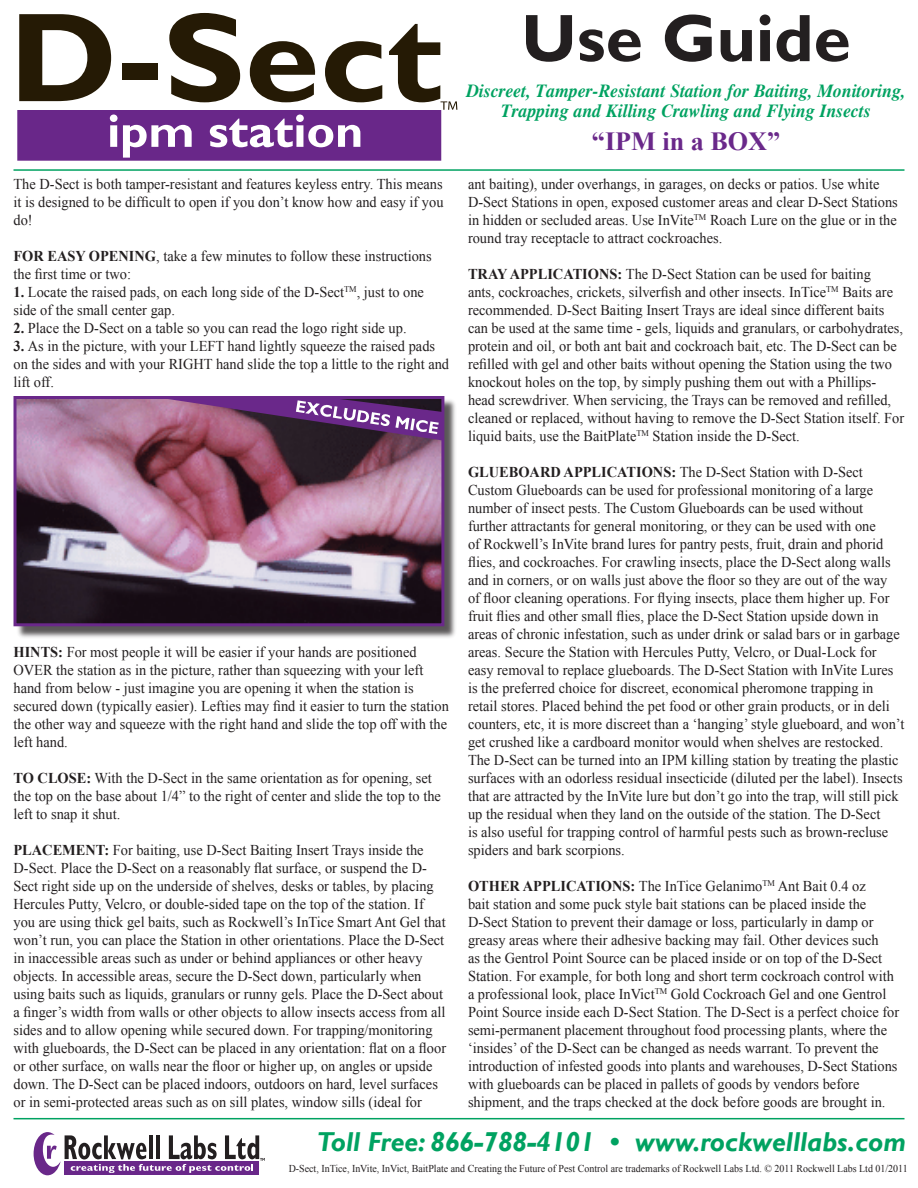
<style>
.page{position:relative;width:918px;height:1188px;background:#fff}
.page>*{position:absolute;margin:0;border:0;box-sizing:border-box;transform-origin:0 0}
.t1{font:700 67.5px "Gill Sans";color:#231f20}
.t2{font:italic 700 27.3px "Gill Sans";color:#00a261}
.t3{font:700 26.1px "Times New Roman";color:#6a288a}
.t4{font:italic 700 18.45px/20px "Times";color:#00a261;text-align:center;scale:.96 1}
.t5{font:15px/18px "Times New Roman";color:#231f20;scale:.96 1}
.t6{font:10.5px "Times New Roman";color:#231f20;scale:.95 1}
.s1{font-weight:700}
</style>
<div class="page">
<div style="left:18px;top:111px;width:423px;height:49px;background:#692789"></div>
<div style="left:17px;top:110px;width:424px;height:51px;border:1px solid #692789"></div>
<svg style="left:19px;top:14px;width:92px;height:87px"></svg>
<div style="left:123px;top:63px;width:35px;height:17px;background:#251a05"></div>
<svg style="left:169px;top:13px;width:71px;height:89px"></svg>
<svg style="left:250px;top:41px;width:65px;height:61px"></svg>
<svg style="left:325px;top:41px;width:57px;height:61px"></svg>
<svg style="left:110px;top:115px;width:82px;height:43px"></svg>
<svg style="left:210px;top:115px;width:150px;height:32px"></svg>
<svg style="left:389px;top:24px;width:68px;height:86px"></svg>
<svg style="left:34px;top:1132px;width:231px;height:43px"></svg>
<hr style="left:14px;top:1118px;width:890px;height:1px;background:#00a261">
<hr style="left:14px;top:169px;width:890px;height:2px;background:#00a261">
<div style="left:15px;top:398px;width:443px;height:241px;background:#231f20;opacity:.75"></div>
<img style="left:18px;top:400px;width:422px;height:222px">
<div style="left:14px;top:396px;width:430px;height:230px;border:3px solid #6a288a"></div>
<svg style="left:158px;top:398px;width:286px;height:43px;background:#754474"></svg>
<p class="t1" style="left:521px;top:-2px;width:331px">Use Guide</p>
<p class="t4" style="left:466px;top:81px;width:459px">Discreet, Tamper-Resistant Station for Baiting, Monitoring,<br>Trapping and Killing Crawling and Flying Insects</p>
<p class="t3" style="left:592px;top:124px;width:190px">“IPM in a BOX”</p>
<p class="t5" style="left:468px;top:175px;width:449px">ant baiting), under overhangs, in garages, on decks or patios. Use white D-Sect Stations in open, exposed customer areas and clear D-Sect Stations in hidden or secluded areas. Use InVite<sup>TM</sup> Roach Lure on the glue or in the round tray receptacle to attract cockroaches.</p>
<p class="t5" style="left:468px;top:265px;width:456px"><span class="s1">TRAY APPLICATIONS:</span> The D-Sect Station can be used for baiting<br>ants, cockroaches, crickets, silverfish and other insects. InTice<sup>TM</sup> Baits are recommended. D-Sect Baiting Insert Trays are ideal since different baits can be used at the same time - gels, liquids and granulars, or carbohydrates, protein and oil, or both ant bait and cockroach bait, etc. The D-Sect can be refilled with gel and other baits without opening the Station using the two knockout holes on the top, by simply pushing them out with a Phillips&shy;head screwdriver. When servicing, the Trays can be removed and refilled, cleaned or replaced, without having to remove the D-Sect Station itself. For liquid baits, use the BaitPlate<sup>TM</sup> Station inside the D-Sect.</p>
<p class="t5" style="left:468px;top:463px;width:456px"><span class="s1">GLUEBOARD APPLICATIONS:</span> The D-Sect Station with D-Sect Custom Glueboards can be used for professional monitoring of a large number of insect pests. The Custom Glueboards can be used without further attractants for general monitoring, or they can be used with one<br>of Rockwell’s InVite brand lures for pantry pests, fruit, drain and phorid flies, and cockroaches. For crawling insects, place the D-Sect along walls and in corners, or on walls just above the floor so they are out of the way<br>of floor cleaning operations. For flying insects, place them higher up. For fruit flies and other small flies, place the D-Sect Station upside down in areas of chronic infestation, such as under drink or salad bars or in garbage areas. Secure the Station with Hercules Putty, Velcro, or Dual-Lock for easy removal to replace glueboards. The D-Sect Station with InVite Lures is the preferred choice for discreet, economical pheromone trapping in retail stores. Placed behind the pet food or other grain products, or in deli counters, etc, it is more discreet than a ‘hanging’ style glueboard, and won’t get crushed like a cardboard monitor would when shelves are restocked.<br>The D-Sect can be turned into an IPM killing station by treating the plastic surfaces with an odorless residual insecticide (diluted per the label). Insects that are attracted by the InVite lure but don’t go into the trap, will still pick up the residual when they land on the outside of the station. The D-Sect<br>is also useful for trapping control of harmful pests such as brown-recluse spiders and bark scorpions.</p>
<p class="t5" style="left:468px;top:877px;width:451px"><span class="s1">OTHER APPLICATIONS:</span> The InTice Gelanimo<sup>TM</sup> Ant Bait 0.4 oz<br>bait station and some puck style bait stations can be placed inside the D-Sect Station to prevent their damage or loss, particularly in damp or greasy areas where their adhesive backing may fail. Other devices such<br>as the Gentrol Point Source can be placed inside or on top of the D-Sect Station. For example, for both long and short term cockroach control with a professional look, place InVict<sup>TM</sup> Gold Cockroach Gel and one Gentrol Point Source inside each D-Sect Station. The D-Sect is a perfect choice for semi-permanent placement throughout food processing plants, where the ‘insides’ of the D-Sect can be changed as needs warrant. To prevent the introduction of infested goods into plants and warehouses, D-Sect Stations with glueboards can be placed in pallets of goods by vendors before shipment, and the traps checked at the dock before goods are brought in.</p>
<p class="t2" style="left:317px;top:1126px;width:591px">Toll Free: 866-788-4101 • www.rockwelllabs.com</p>
<p class="t5" style="left:14px;top:175px;width:450px;text-align:justify">The D-Sect is both tamper-resistant and features keyless entry. This means it is designed to be difficult to open if you don’t know how and easy if you do!</p>
<p class="t5" style="left:14px;top:247px;width:437px"><span class="s1">FOR EASY OPENING</span>, take a few minutes to follow these instructions the first time or two:</p>
<p class="t5" style="left:14px;top:283px;width:429px"><span class="s1">1.</span> Locate the raised pads, on each long side of the D-Sect<sup>TM</sup>, just to one side of the small center gap.</p>
<p class="t5" style="left:14px;top:319px;width:411px"><span class="s1">2.</span> Place the D-Sect on a table so you can read the logo right side up.</p>
<p class="t5" style="left:14px;top:337px;width:455px"><span class="s1">3.</span> As in the picture, with your LEFT hand lightly squeeze the raised pads on the sides and with your RIGHT hand slide the top a little to the right and lift off.</p>
<p class="t5" style="left:14px;top:643px;width:455px"><span class="s1">HINTS:</span> For most people it will be easier if your hands are positioned OVER the station as in the picture, rather than squeezing with your left hand from below - just imagine you are opening it when the station is secured down (typically easier). Lefties may find it easier to turn the station the other way and squeeze with the right hand and slide the top off with the left hand.</p>
<p class="t5" style="left:14px;top:769px;width:447px"><span class="s1">TO CLOSE:</span> With the D-Sect in the same orientation as for opening, set the top on the base about 1/4” to the right of center and slide the top to the left to snap it shut.</p>
<p class="t5" style="left:14px;top:841px;width:452px"><span class="s1">PLACEMENT:</span> For baiting, use D-Sect Baiting Insert Trays inside the D-Sect. Place the D-Sect on a reasonably flat surface, or suspend the D-Sect right side up on the underside of shelves, desks or tables, by placing Hercules Putty, Velcro, or double-sided tape on the top of the station. If you are using thick gel baits, such as Rockwell’s InTice Smart Ant Gel that won’t run, you can place the Station in other orientations. Place the D-Sect in inaccessible areas such as under or behind appliances or other heavy objects. In accessible areas, secure the D-Sect down, particularly when using baits such as liquids, granulars or runny gels. Place the D-Sect about a finger’s width from walls or other objects to allow insects access from all sides and to allow opening while secured down. For trapping/monitoring with glueboards, the D-Sect can be placed in any orientation: flat on a floor or other surface, on walls near the floor or higher up, on angles or upside down. The D-Sect can be placed indoors, outdoors on hard, level surfaces or in semi-protected areas such as on sill plates, window sills (ideal for</p>
<p class="t6" style="left:289px;top:1162px;width:653px">D-Sect, InTice, InVite, InVict, BaitPlate and Creating the Future of Pest Control are trademarks of Rockwell Labs Ltd. © 2011 Rockwell Labs Ltd 01/2011</p>
</div>
